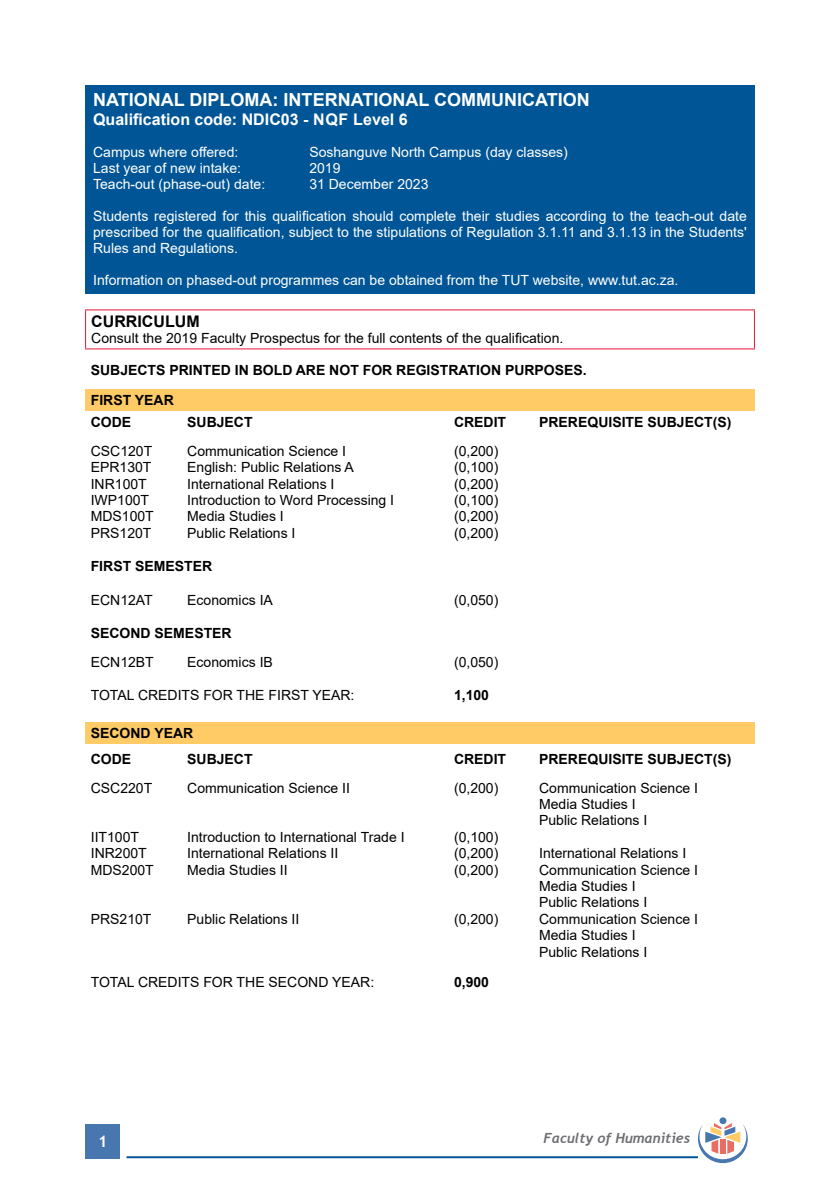
<style>
.page{position:relative;width:840px;height:1191px;background:#fff}
.page>*{position:absolute;margin:0;border:0;box-sizing:border-box;transform-origin:0 0}
.t1{font:700 18px "Arial";color:#fff}
.t2{font:700 16px "Arial";color:#fff}
.t3{font:700 16px "Arial";color:#000}
.t4{font:700 16px "Trebuchet MS";color:#fff}
.t5{font:14px/16.4px "Arial";color:#000}
.t6{font:14px/16px "Arial";color:#fff;text-align:justify}
.t7{font:700 14px/29.8px "Arial";color:#000}
.t8{font:italic 700 14px "Trebuchet";color:#6d6e71}
</style>
<div class="page">
<div style="left:86px;top:1124px;width:34px;height:34px;background:#4777ae"></div>
<hr style="left:126px;top:1156px;width:571px;height:2px;background:#005596">
<div style="left:719px;top:1117px;width:7px;height:7px;background:#4777ae;border-radius:50%"></div>
<svg style="left:697px;top:1123px;width:50px;height:40px"></svg>
<div style="left:85px;top:85px;width:669px;height:208px;background:#005596"></div>
<hr style="left:85px;top:309px;width:669px;height:1px;background:#e31837">
<hr style="left:85px;top:310px;width:1px;height:38px;background:#e31837">
<hr style="left:753px;top:310px;width:1px;height:38px;background:#e31837">
<hr style="left:85px;top:348px;width:669px;height:1px;background:#e31837">
<div style="left:85px;top:389px;width:669px;height:21px;background:#ffcb66"></div>
<div style="left:85px;top:722px;width:669px;height:21px;background:#ffcb66"></div>
<p class="t1" style="left:93px;top:87px;width:498px">NATIONAL DIPLOMA: INTERNATIONAL COMMUNICATION</p>
<p class="t2" style="left:93px;top:108px;width:316px">Qualification code: NDIC03 - NQF Level 6</p>
<p class="t6" style="left:93px;top:144px;width:147px">Campus where offered:</p>
<p class="t6" style="left:309px;top:144px;width:260px">Soshanguve North Campus (day classes)</p>
<p class="t6" style="left:93px;top:160px;width:149px">Last year of new intake:</p>
<p class="t6" style="left:309px;top:160px;width:33px">2019</p>
<p class="t6" style="left:93px;top:176px;width:173px">Teach-out (phase-out) date:</p>
<p class="t6" style="left:309px;top:176px;width:121px">31 December 2023</p>
<p class="t6" style="left:93px;top:208px;width:655px">Students registered for this qualification should complete their studies according to the teach-out date prescribed for the qualification, subject to the stipulations of Regulation 3.1.11 and 3.1.13 in the Students' Rules and Regulations.</p>
<p class="t6" style="left:93px;top:272px;width:586px">Information on phased-out programmes can be obtained from the TUT website, www.tut.ac.za.</p>
<p class="t3" style="left:91px;top:310px;width:110px">CURRICULUM</p>
<p class="t5" style="left:91px;top:330px;width:473px">Consult the 2019 Faculty Prospectus for the full contents of the qualification.</p>
<p class="t7" style="left:91px;top:355px;width:497px">SUBJECTS PRINTED IN BOLD ARE NOT FOR REGISTRATION PURPOSES.<br>FIRST YEAR</p>
<p class="t7" style="left:91px;top:408px;width:42px">CODE</p>
<p class="t7" style="left:187px;top:408px;width:67px">SUBJECT</p>
<p class="t7" style="left:454px;top:408px;width:54px">CREDIT</p>
<p class="t7" style="left:539px;top:408px;width:194px">PREREQUISITE SUBJECT(S)</p>
<p class="t5" style="left:91px;top:442px;width:63px">CSC120T</p>
<p class="t5" style="left:187px;top:442px;width:160px">Communication Science I</p>
<p class="t5" style="left:454px;top:442px;width:46px">(0,200)</p>
<p class="t5" style="left:91px;top:459px;width:62px">EPR130T</p>
<p class="t5" style="left:187px;top:459px;width:168px">English: Public Relations A</p>
<p class="t5" style="left:453px;top:459px;width:46px">(0,100)</p>
<p class="t5" style="left:91px;top:475px;width:58px">INR100T</p>
<p class="t5" style="left:187px;top:475px;width:149px">International Relations I</p>
<p class="t5" style="left:453px;top:475px;width:46px">(0,200)</p>
<p class="t5" style="left:91px;top:492px;width:60px">IWP100T</p>
<p class="t5" style="left:187px;top:492px;width:208px">Introduction to Word Processing I</p>
<p class="t5" style="left:453px;top:492px;width:46px">(0,100)</p>
<p class="t5" style="left:91px;top:508px;width:65px">MDS100T</p>
<p class="t5" style="left:187px;top:508px;width:98px">Media Studies I</p>
<p class="t5" style="left:453px;top:508px;width:46px">(0,200)</p>
<p class="t5" style="left:91px;top:525px;width:62px">PRS120T</p>
<p class="t5" style="left:187px;top:525px;width:110px">Public Relations I</p>
<p class="t5" style="left:453px;top:525px;width:46px">(0,200)</p>
<p class="t7" style="left:91px;top:552px;width:123px">FIRST SEMESTER</p>
<p class="t5" style="left:91px;top:591px;width:63px">ECN12AT</p>
<p class="t5" style="left:187px;top:591px;width:87px">Economics IA</p>
<p class="t5" style="left:453px;top:591px;width:46px">(0,050)</p>
<p class="t7" style="left:91px;top:618px;width:142px">SECOND SEMESTER</p>
<p class="t5" style="left:91px;top:653px;width:65px">ECN12BT</p>
<p class="t5" style="left:187px;top:653px;width:87px">Economics IB</p>
<p class="t5" style="left:453px;top:653px;width:46px">(0,050)</p>
<p class="t5" style="left:91px;top:686px;width:265px">TOTAL CREDITS FOR THE FIRST YEAR:</p>
<p class="t7" style="left:453px;top:680px;width:37px">1,100</p>
<p class="t7" style="left:91px;top:720px;width:104px;line-height:26.4px">SECOND YEAR<br>CODE</p>
<p class="t7" style="left:187px;top:744px;width:67px">SUBJECT</p>
<p class="t7" style="left:454px;top:744px;width:54px">CREDIT</p>
<p class="t7" style="left:539px;top:744px;width:194px">PREREQUISITE SUBJECT(S)</p>
<p class="t5" style="left:91px;top:779px;width:63px">CSC220T</p>
<p class="t5" style="left:187px;top:779px;width:164px">Communication Science II</p>
<p class="t5" style="left:454px;top:779px;width:46px">(0,200)</p>
<p class="t5" style="left:539px;top:779px;width:160px">Communication Science I<br>Media Studies I<br>Public Relations I</p>
<p class="t5" style="left:91px;top:828px;width:50px">IIT100T</p>
<p class="t5" style="left:187px;top:828px;width:219px">Introduction to International Trade I</p>
<p class="t5" style="left:454px;top:828px;width:46px">(0,100)</p>
<p class="t5" style="left:91px;top:845px;width:58px">INR200T</p>
<p class="t5" style="left:187px;top:845px;width:152px">International Relations II</p>
<p class="t5" style="left:454px;top:845px;width:46px">(0,200)</p>
<p class="t5" style="left:539px;top:845px;width:149px">International Relations I</p>
<p class="t5" style="left:91px;top:861px;width:65px">MDS200T</p>
<p class="t5" style="left:187px;top:861px;width:102px">Media Studies II</p>
<p class="t5" style="left:454px;top:861px;width:46px">(0,200)</p>
<p class="t5" style="left:539px;top:861px;width:160px">Communication Science I<br>Media Studies I<br>Public Relations I</p>
<p class="t5" style="left:91px;top:910px;width:62px">PRS210T</p>
<p class="t5" style="left:187px;top:910px;width:114px">Public Relations II</p>
<p class="t5" style="left:454px;top:910px;width:46px">(0,200)</p>
<p class="t5" style="left:539px;top:910px;width:160px">Communication Science I<br>Media Studies I<br>Public Relations I</p>
<p class="t5" style="left:91px;top:973px;width:285px">TOTAL CREDITS FOR THE SECOND YEAR:</p>
<p class="t7" style="left:454px;top:967px;width:37px">0,900</p>
<p class="t4" style="left:98px;top:1131px;width:11px">1</p>
<p class="t8" style="left:543px;top:1129px;width:148px">Faculty of Humanities</p>
</div>
